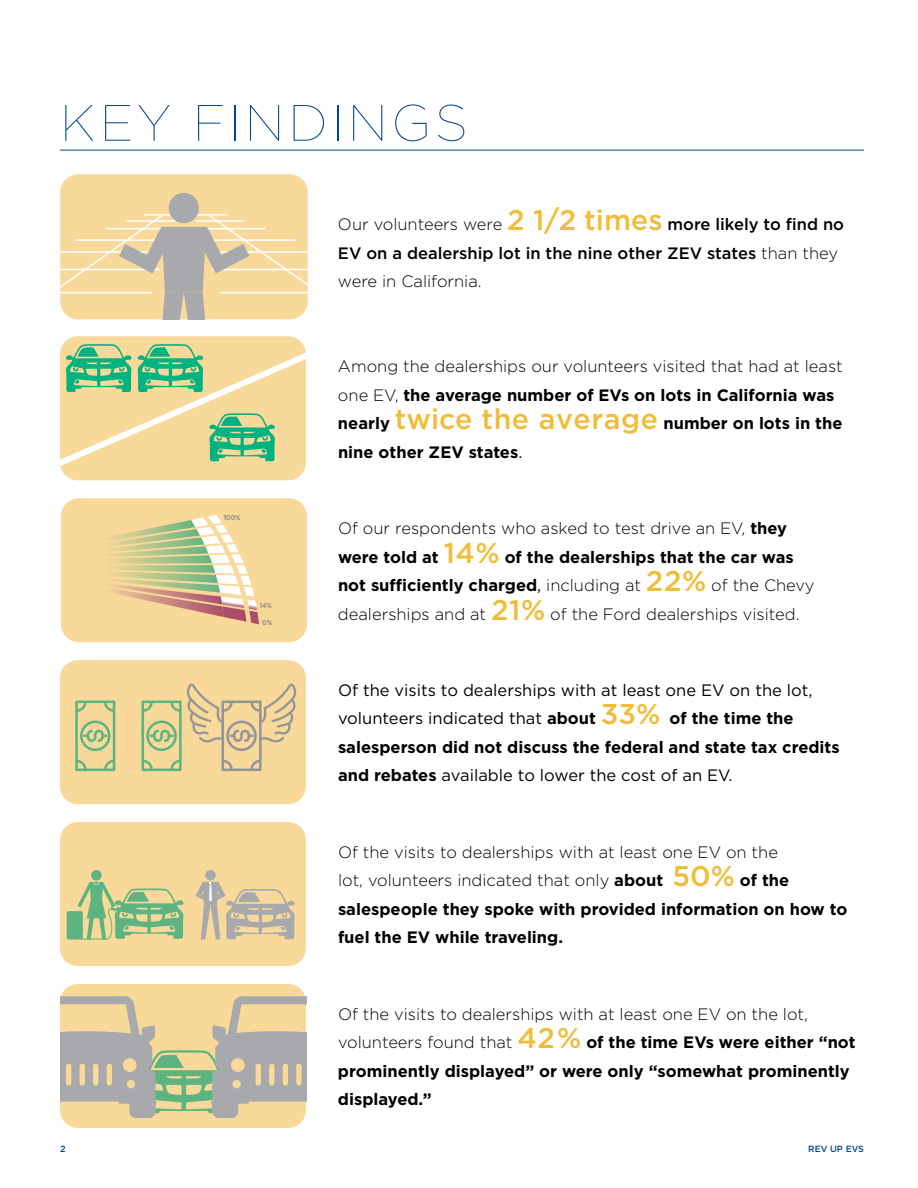
<style>
.page{position:relative;width:918px;height:1188px;background:#fff}
.page>*{position:absolute;margin:0;border:0;box-sizing:border-box;transform-origin:0 0}
.t1{font:100 51px "Gotham";letter-spacing:.075em;color:#004690}
.t2{font:700 16.5px/28.5px "Gotham";color:#000}
.t3{font:16.5px/28.5px "Gotham";color:#000}
.t4{font:300 16.5px/28.5px "Gotham";color:#000}
.t5{font:500 16.5px/28.5px "Gotham";color:#000}
.t6{font:500 9px "Gotham";color:#004690}
.t7{font:500 7.05px "Gotham Narrow";color:#808285}
.s1{font-weight:300}
.s2{font-size:28.5px;color:#f1bc38}
.s3{font-weight:500;font-size:28.5px;color:#f1bc38}
.s4{font-weight:400}
.s5{font-weight:700}
</style>
<div class="page">
<hr style="left:60px;top:150px;width:804px;height:1px;background:#004690">
<div style="left:60px;top:174px;width:248px;height:145px;background:#f8d99a;border-radius:18px"></div>
<div style="left:169px;top:193px;width:30px;height:30px;background:#a7a9ac;border-radius:50%"></div>
<svg style="left:60px;top:213px;width:248px;height:106px"></svg>
<div style="left:60px;top:336px;width:246px;height:144px;background:#f8d99a;border-radius:18px"></div>
<svg style="left:60px;top:344px;width:246px;height:133px"></svg>
<div style="left:61px;top:498px;width:246px;height:144px;background:#f8d99a;border-radius:18px"></div>
<svg style="left:109px;top:515px;width:150px;height:109px"></svg>
<div style="left:60px;top:660px;width:246px;height:144px;background:#f8d99a;border-radius:18px"></div>
<svg style="left:75px;top:701px;width:40px;height:70px"></svg>
<svg style="left:142px;top:683px;width:155px;height:88px"></svg>
<div style="left:60px;top:822px;width:246px;height:144px;background:#f8d99a;border-radius:18px"></div>
<div style="left:205px;top:870px;width:11px;height:10px;background:#a7a9ac;border-radius:50%"></div>
<div style="left:67px;top:911px;width:16px;height:29px;background:#5eb481;border-radius:2px"></div>
<div style="left:91px;top:870px;width:11px;height:11px;background:#5eb481;border-radius:50%"></div>
<svg style="left:195px;top:882px;width:100px;height:58px"></svg>
<svg style="left:77px;top:882px;width:107px;height:58px"></svg>
<div style="left:60px;top:984px;width:246px;height:144px;background:#f8d99a;border-radius:18px"></div>
<svg style="left:60px;top:996px;width:246px;height:122px"></svg>
<h1 class="t1" style="left:60px;top:95px;width:409px">KEY FINDINGS</h1>
<p class="t5" style="left:338px;top:210px;width:508px"><span class="s1">Our volunteers were</span> <span class="s2">2 1/2 times</span> more likely to find no<br>EV on a dealership lot in the nine other ZEV states <span class="s1">than they were in California.</span></p>
<p class="t7" style="left:224px;top:513px;width:18px">100%</p>
<p class="t7" style="left:260px;top:601px;width:14px">14%</p>
<p class="t7" style="left:262px;top:618px;width:11px">0%</p>
<p class="t2" style="left:338px;top:352px;width:506px"><span class="s1">Among the dealerships our volunteers visited that had at least one EV,</span> the average number of EVs on lots in California was nearly <span class="s3">twice the average</span> number on lots in the nine other ZEV states<span class="s4">.</span></p>
<p class="t4" style="left:338px;top:514px;width:478px">Of our respondents who asked to test drive an EV, <span class="s5">they were told at</span> <span class="s3">14%</span> <span class="s5">of the dealerships that the car was not sufficiently charged</span><span class="s4">,</span> including at <span class="s3">22%</span> of the Chevy dealerships and at <span class="s3">21%</span> of the Ford dealerships visited.</p>
<p class="t3" style="left:338px;top:676px;width:503px">Of the visits to dealerships with at least one EV on the lot, volunteers indicated that <span class="s5">about</span> <span class="s3">33%</span> <span class="s5">of the time the salesperson did not discuss the federal and state tax credits and rebates</span> available to lower the cost of an EV.</p>
<p class="t2" style="left:338px;top:837px;width:511px"><span class="s1">Of the visits to dealerships with at least one EV on the<br>lot, volunteers indicated that only</span> about <span class="s3">50%</span> of the salespeople they spoke with provided information on how to fuel the EV while traveling.</p>
<p class="t2" style="left:338px;top:999px;width:519px"><span class="s1">Of the visits to dealerships with at least one EV on the lot, volunteers found that</span> <span class="s3">42%</span> of the time EVs were either “not prominently displayed” or were only “somewhat prominently displayed.”</p>
<p class="t6" style="left:60px;top:1143px;width:7px">2</p>
<p class="t6" style="left:808px;top:1143px;width:57px">REV UP EVS</p>
</div>
